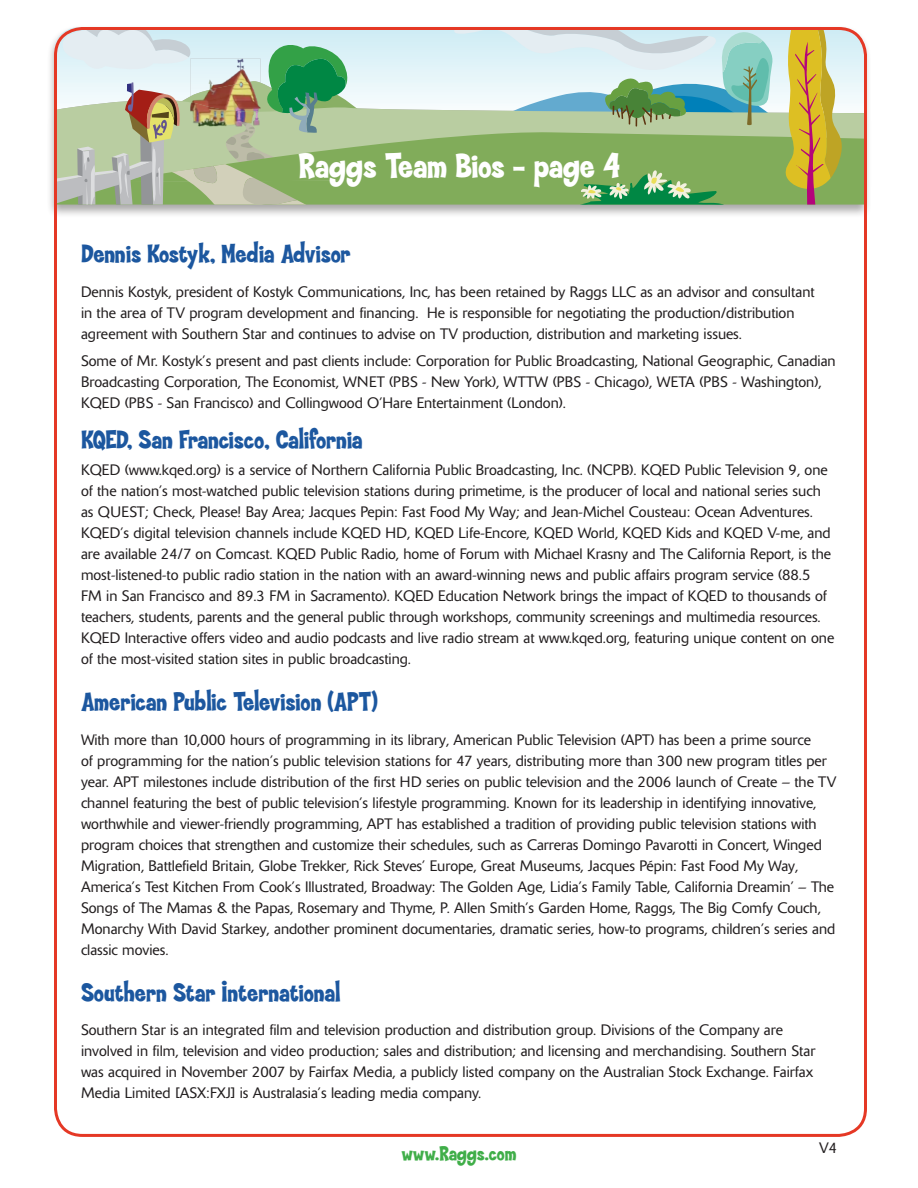
<style>
.page{position:relative;width:918px;height:1188px;background:#fff}
.page>*{position:absolute;margin:0;border:0;box-sizing:border-box;transform-origin:0 0}
.t1{font:800 36px "Coop";letter-spacing:-.01em;color:#fff}
.t2{font:800 27px "Coop";letter-spacing:-.01em;color:#1c579f}
.t3{font:800 21px "Coop";letter-spacing:-.005em;color:#40ae49}
.t4{font:300 15px/21px "Delta";color:#231f20}
</style>
<div class="page">
<div style="left:46px;top:24px;width:832px;height:201px;background:#231f20;opacity:.4"></div>
<svg style="left:54px;top:27px;width:810px;height:178px;background:#aebe9a"></svg>
<h1 class="t1" style="left:298px;top:146px;width:323px">Raggs Team Bios - page 4</h1>
<h2 class="t2" style="left:81px;top:239px;width:271px">Dennis Kostyk, Media Advisor</h2>
<p class="t4" style="left:81px;top:281px;width:735px">Dennis Kostyk, president of Kostyk Communications, Inc, has been retained by Raggs LLC as an advisor and consultant in the area of TV program development and financing. He is responsible for negotiating the production/distribution agreement with Southern Star and continues to advise on TV production, distribution and marketing issues.</p>
<p class="t4" style="left:81px;top:351px;width:756px">Some of Mr. Kostyk’s present and past clients include: Corporation for Public Broadcasting, National Geographic, Canadian<br>Broadcasting Corporation, The Economist, WNET (PBS - New York), WTTW (PBS - Chicago), WETA (PBS - Washington),<br>KQED (PBS - San Francisco) and Collingwood O’Hare Entertainment (London).</p>
<h2 class="t2" style="left:81px;top:424px;width:283px">KQED, San Francisco, California</h2>
<p class="t4" style="left:81px;top:460px;width:755px">KQED (www.kqed.org) is a service of Northern California Public Broadcasting, Inc. (NCPB). KQED Public Television 9, one of the nation’s most-watched public television stations during primetime, is the producer of local and national series such as QUEST; Check, Please! Bay Area; Jacques Pepin: Fast Food My Way; and Jean-Michel Cousteau: Ocean Adventures.<br>KQED’s digital television channels include KQED HD, KQED Life-Encore, KQED World, KQED Kids and KQED V-me, and are available 24/7 on Comcast. KQED Public Radio, home of Forum with Michael Krasny and The California Report, is the most-listened-to public radio station in the nation with an award-winning news and public affairs program service (88.5<br>FM in San Francisco and 89.3 FM in Sacramento). KQED Education Network brings the impact of KQED to thousands of teachers, students, parents and the general public through workshops, community screenings and multimedia resources.<br>KQED Interactive offers video and audio podcasts and live radio stream at www.kqed.org, featuring unique content on one of the most-visited station sites in public broadcasting.</p>
<h2 class="t2" style="left:81px;top:687px;width:298px">American Public Television (APT)</h2>
<p class="t4" style="left:81px;top:729px;width:757px">With more than 10,000 hours of programming in its library, American Public Television (APT) has been a prime source<br>of programming for the nation’s public television stations for 47 years, distributing more than 300 new program titles per year. APT milestones include distribution of the first HD series on public television and the 2006 launch of Create – the TV channel featuring the best of public television’s lifestyle programming. Known for its leadership in identifying innovative, worthwhile and viewer-friendly programming, APT has established a tradition of providing public television stations with program choices that strengthen and customize their schedules, such as Carreras Domingo Pavarotti in Concert, Winged Migration, Battlefield Britain, Globe Trekker, Rick Steves’ Europe, Great Museums, Jacques Pépin: Fast Food My Way, America’s Test Kitchen From Cook’s Illustrated, Broadway: The Golden Age, Lidia’s Family Table, California Dreamin’ – The Songs of The Mamas &amp; the Papas, Rosemary and Thyme, P. Allen Smith’s Garden Home, Raggs, The Big Comfy Couch, Monarchy With David Starkey, andother prominent documentaries, dramatic series, how-to programs, children’s series and classic movies.</p>
<h2 class="t2" style="left:81px;top:978px;width:261px">Southern Star International</h2>
<p class="t4" style="left:81px;top:1020px;width:736px">Southern Star is an integrated film and television production and distribution group. Divisions of the Company are involved in film, television and video production; sales and distribution; and licensing and merchandising. Southern Star was acquired in November 2007 by Fairfax Media, a publicly listed company on the Australian Stock Exchange. Fairfax Media Limited [ASX:FXJ] is Australasia’s leading media company.</p>
<h3 class="t3" style="left:401px;top:1142px;width:117px">www.Raggs.com</h3>
<p class="t4" style="left:819px;top:1137px;width:20px">V4</p>
</div>
